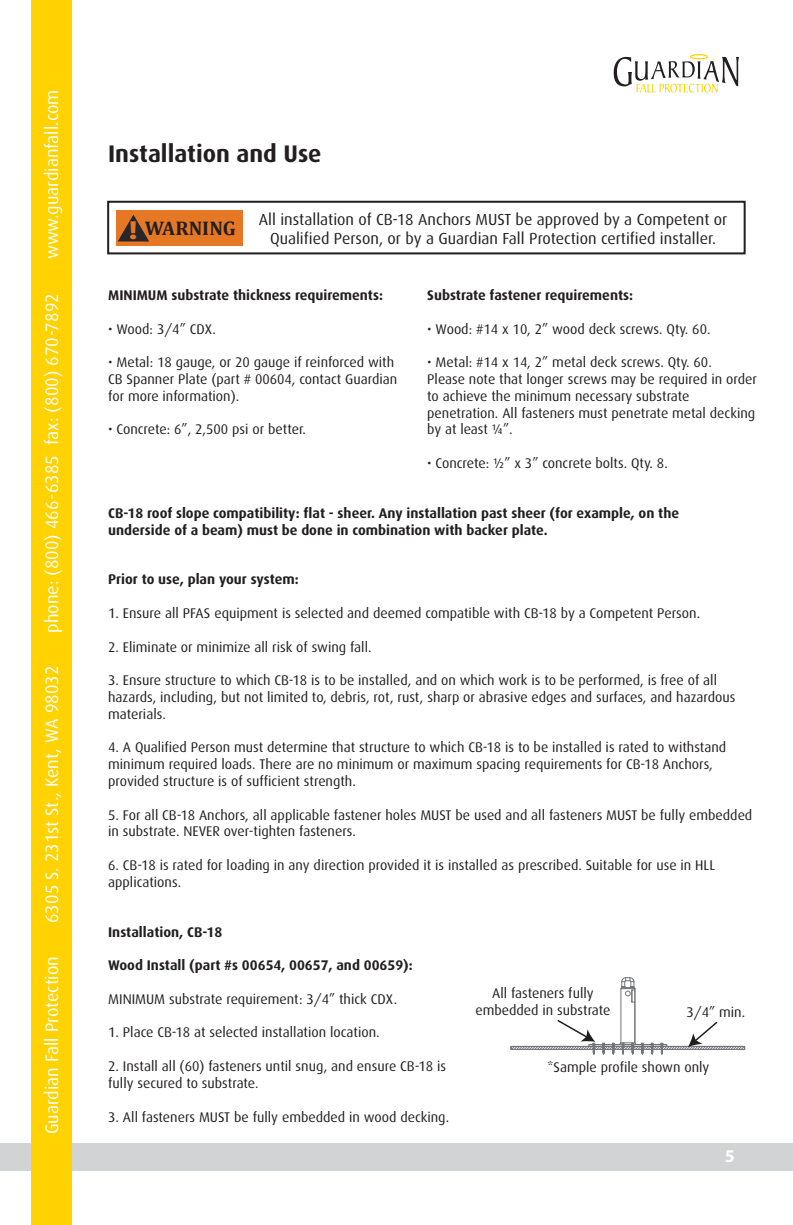
<style>
.page{position:relative;width:793px;height:1225px;background:#fff}
.page>*{position:absolute;margin:0;border:0;box-sizing:border-box;transform-origin:0 0}
.t1{font:700 24px "Dax";color:#231f20}
.t2{font:700 19.8px "Cambria";color:#231f20}
.t3{font:18px "Dax";color:#fff}
.t4{font:700 18px "Myriad Pro";color:#fff}
.t5{font:16px/19.2px "Dax";color:#231f20;text-align:center}
.t6{font:14px/16.8px "Dax";color:#231f20}
.t7{font:700 14px/16.8px "Dax";color:#231f20}
.s1{font-family:"Myriad Pro";font-size:26.2px;color:#e67825}
</style>
<div class="page">
<div style="left:0;top:1143px;width:792px;height:27px;background:#d1d3d4"></div>
<div style="left:32px;top:0;width:40px;height:1224px;background:#ffd200"></div>
<div style="left:107px;top:201px;width:638px;height:53px;border:2px solid #231f20"></div>
<div style="left:116px;top:210px;width:126px;height:36px;background:#e67825"></div>
<svg style="left:118px;top:214px;width:31px;height:27px"></svg>
<hr style="left:634px;top:988px;width:1px;height:54px;background:#727477">
<hr style="left:620px;top:988px;width:1px;height:54px;background:#727477">
<svg style="left:620px;top:977px;width:15px;height:26px"></svg>
<svg style="left:510px;top:1018px;width:235px;height:36px"></svg>
<svg style="left:613px;top:54px;width:125px;height:39px"></svg>
<p class="t3" style="left:42px;top:259px;width:171px;rotate:-90deg">www.guardianfall.com</p>
<p class="t3" style="left:42px;top:632px;width:341px;rotate:-90deg">phone: (800) 466-6385 fax: (800) 670-7892</p>
<p class="t3" style="left:42px;top:922px;width:258px;rotate:-90deg">6305 S. 231st St., Kent, WA 98032</p>
<p class="t3" style="left:42px;top:1134px;width:179px;rotate:-90deg">Guardian Fall Protection</p>
<h1 class="t1" style="left:108px;top:139px;width:215px">Installation and Use</h1>
<h2 class="t2" style="left:129px;top:214px;width:108px"><span class="s1">!</span> WARNING</h2>
<p class="t5" style="left:258px;top:210px;width:470px">All installation of CB-18 Anchors MUST be approved by a Competent or<br>Qualified Person, or by a Guardian Fall Protection certified installer.</p>
<p class="t7" style="left:427px;top:287px;width:207px">Substrate fastener requirements:</p>
<p class="t6" style="left:427px;top:320px;width:285px">• Wood: #14 x 10, 2” wood deck screws. Qty. 60.</p>
<p class="t6" style="left:427px;top:354px;width:331px">• Metal: #14 x 14, 2” metal deck screws. Qty. 60.<br>Please note that longer screws may be required in order to achieve the minimum necessary substrate penetration. All fasteners must penetrate metal decking by at least ¼”.</p>
<p class="t6" style="left:427px;top:455px;width:242px">• Concrete: ½” x 3” concrete bolts. Qty. 8.</p>
<p class="t7" style="left:108px;top:504px;width:572px">CB-18 roof slope compatibility: flat - sheer. Any installation past sheer (for example, on the underside of a beam) must be done in combination with backer plate.</p>
<p class="t7" style="left:108px;top:286px;width:276px">MINIMUM substrate thickness requirements:</p>
<p class="t6" style="left:108px;top:320px;width:109px">• Wood: 3/4” CDX.</p>
<p class="t6" style="left:108px;top:354px;width:290px">• Metal: 18 gauge, or 20 gauge if reinforced with<br>CB Spanner Plate (part # 00604, contact Guardian for more information).</p>
<p class="t6" style="left:108px;top:421px;width:199px">• Concrete: 6”, 2,500 psi or better.</p>
<p class="t7" style="left:108px;top:571px;width:192px">Prior to use, plan your system:</p>
<p class="t6" style="left:108px;top:604px;width:593px">1. Ensure all PFAS equipment is selected and deemed compatible with CB-18 by a Competent Person.</p>
<p class="t6" style="left:108px;top:638px;width:265px">2. Eliminate or minimize all risk of swing fall.</p>
<p class="t6" style="left:108px;top:671px;width:628px">3. Ensure structure to which CB-18 is to be installed, and on which work is to be performed, is free of all hazards, including, but not limited to, debris, rot, rust, sharp or abrasive edges and surfaces, and hazardous materials.</p>
<p class="t6" style="left:108px;top:739px;width:619px">4. A Qualified Person must determine that structure to which CB-18 is to be installed is rated to withstand minimum required loads. There are no minimum or maximum spacing requirements for CB-18 Anchors, provided structure is of sufficient strength.</p>
<p class="t6" style="left:108px;top:806px;width:645px">5. For all CB-18 Anchors, all applicable fastener holes MUST be used and all fasteners MUST be fully embedded in substrate. NEVER over-tighten fasteners.</p>
<p class="t6" style="left:108px;top:856px;width:608px">6. CB-18 is rated for loading in any direction provided it is installed as prescribed. Suitable for use in HLL applications.</p>
<p class="t7" style="left:108px;top:923px;width:116px">Installation, CB-18</p>
<p class="t7" style="left:108px;top:956px;width:306px">Wood Install (part #s 00654, 00657, and 00659):</p>
<p class="t6" style="left:108px;top:990px;width:290px">MINIMUM substrate requirement: 3/4” thick CDX.</p>
<p class="t6" style="left:108px;top:1024px;width:273px">1. Place CB-18 at selected installation location.</p>
<p class="t6" style="left:108px;top:1057px;width:339px">2. Install all (60) fasteners until snug, and ensure CB-18 is fully secured to substrate.</p>
<p class="t6" style="left:108px;top:1108px;width:342px">3. All fasteners MUST be fully embedded in wood decking.</p>
<p class="t6" style="left:475px;top:984px;width:136px;text-align:center">All fasteners fully embedded in substrate</p>
<p class="t6" style="left:686px;top:1003px;width:60px">3/4” min.</p>
<p class="t6" style="left:547px;top:1058px;width:163px">*Sample profile shown only</p>
<p class="t4" style="left:724px;top:1144px;width:11px">5</p>
</div>
